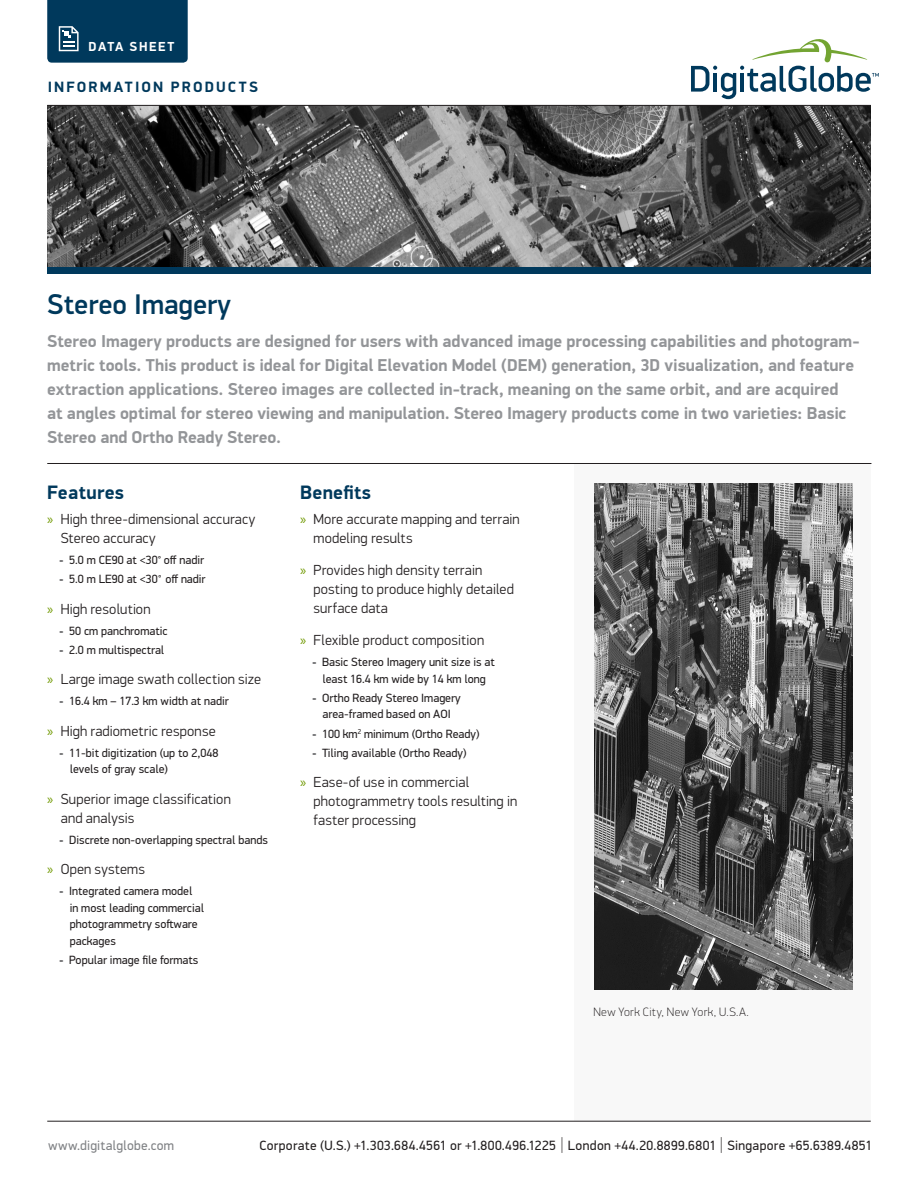
<style>
.page{position:relative;width:918px;height:1188px;background:#fff}
.page>*{position:absolute;margin:0;border:0;box-sizing:border-box;transform-origin:0 0}
.Header_1{font:500 28.5px "PF Din Display Pro";color:#00395c}
.Header_Paragraph{font:700 19.5px "PF Din Display Pro";letter-spacing:.015em;color:#00395c}
.intro_text{font:700 17.25px/24px "PF Din Display Pro";letter-spacing:-.005em;color:#939598}
.t1{font:700 15px "PF Din Display Pro";letter-spacing:.145em;color:#00395c}
.t2{font:300 14.7px/18.8px "PF Din Display Pro";letter-spacing:.015em;color:#231f20}
.t3{font:13.5px "PF Din Display Pro";letter-spacing:.03em;color:#231f20}
.t4{font:13.5px "PF Din Display Pro";letter-spacing:.015em;color:#808285}
.t5{font:700 13.2px "PF Din Display Pro";letter-spacing:.12em;color:#fff}
.t6{font:100 12.15px "PF Din Display Pro";letter-spacing:.035em;color:#231f20}
.t7{font:12px/16.5px "PF Din Display Pro";color:#231f20}
.s1{font-family:"Myriad Pro";font-weight:400;color:#709900}
.s2{font-family:"Arial";font-weight:700;color:#57585a}
.s3{font-weight:100;font-size:18px}
</style>
<div class="page">
<div style="left:574px;top:415px;width:297px;height:706px;background:#f8f8f8"></div>
<svg style="left:691px;top:39px;width:188px;height:60px"></svg>
<div style="left:47px;top:0;width:141px;height:63px;background:#00395c"></div>
<img style="left:47px;top:106px;width:824px;height:161px">
<hr style="left:47px;top:463px;width:824px;height:1px;background:#231f20">
<img style="left:594px;top:483px;width:258px;height:506px">
<hr style="left:47px;top:1121px;width:824px;height:1px;background:#231f20">
<hr style="left:47px;top:105px;width:824px;height:1px;background:#231f20">
<div style="left:47px;top:267px;width:824px;height:7px;background:#00395c"></div>
<p class="t5" style="left:89px;top:38px;width:87px">DATA SHEET</p>
<p class="t1" style="left:48px;top:77px;width:212px">INFORMATION PRODUCTS</p>
<p class="Header_1" style="left:47px;top:287px;width:185px">Stereo Imagery</p>
<p class="intro_text" style="left:47px;top:330px;width:814px">Stereo Imagery products are designed for users with advanced image processing capabilities and photogram&shy;metric tools. This product is ideal for Digital Elevation Model (DEM) generation, 3D visualization, and feature extraction applications. Stereo images are collected in-track, meaning on the same orbit, and are acquired<br>at angles optimal for stereo viewing and manipulation. Stereo Imagery products come in two varieties: Basic Stereo and Ortho Ready Stereo.</p>
<p class="Header_Paragraph" style="left:47px;top:480px;width:78px">Features</p>
<p class="t2" style="left:61px;top:510px;width:196px;text-indent:-14px"><span class="s1">»</span> High three-dimensional accuracy<br>Stereo accuracy</p>
<p class="t7" style="left:59px;top:552px;width:146px"><span class="s2">-</span> 5.0 m CE90 at &lt;30˚ off nadir</p>
<p class="t7" style="left:59px;top:571px;width:148px"><span class="s2">-</span> 5.0 m LE90 at &lt;30˚ off nadir</p>
<p class="t2" style="left:47px;top:600px;width:105px"><span class="s1">»</span> High resolution</p>
<p class="t7" style="left:59px;top:623px;width:110px"><span class="s2">-</span> 50 cm panchromatic</p>
<p class="t7" style="left:59px;top:642px;width:107px"><span class="s2">-</span> 2.0 m multispectral</p>
<p class="t2" style="left:47px;top:670px;width:215px"><span class="s1">»</span> Large image swath collection size</p>
<p class="t7" style="left:59px;top:693px;width:171px"><span class="s2">-</span> 16.4 km – 17.3 km width at nadir</p>
<p class="t2" style="left:47px;top:722px;width:170px"><span class="s1">»</span> High radiometric response</p>
<p class="t7" style="left:70px;top:745px;width:150px;text-indent:-10px"><span class="s2">-</span> 11-bit digitization (up to 2,048 levels of gray scale)</p>
<p class="t2" style="left:61px;top:790px;width:172px;text-indent:-14px"><span class="s1">»</span> Superior image classification and analysis</p>
<p class="t7" style="left:59px;top:831px;width:210px"><span class="s2">-</span> Discrete non-overlapping spectral bands</p>
<p class="t2" style="left:47px;top:860px;width:99px"><span class="s1">»</span> Open systems</p>
<p class="t7" style="left:70px;top:883px;width:136px;text-indent:-10px"><span class="s2">-</span> Integrated camera model in most leading commercial photogrammetry software packages</p>
<p class="t7" style="left:59px;top:952px;width:141px"><span class="s2">-</span> Popular image file formats</p>
<p class="Header_Paragraph" style="left:300px;top:480px;width:72px">Benefits</p>
<p class="t2" style="left:314px;top:510px;width:208px;text-indent:-14px"><span class="s1">»</span> More accurate mapping and terrain modeling results</p>
<p class="t2" style="left:314px;top:561px;width:202px;text-indent:-14px"><span class="s1">»</span> Provides high density terrain posting to produce highly detailed surface data</p>
<p class="t2" style="left:300px;top:631px;width:186px"><span class="s1">»</span> Flexible product composition</p>
<p class="t7" style="left:312px;top:654px;width:184px;text-align:center"><span class="s2">-</span> Basic Stereo Imagery unit size is at least 16.4 km wide by 14 km long</p>
<p class="t7" style="left:312px;top:690px;width:150px;text-align:center"><span class="s2">-</span> Ortho Ready Stereo Imagery area-framed based on AOI</p>
<p class="t7" style="left:312px;top:725px;width:169px"><span class="s2">-</span> 100 km<sup>2</sup> minimum (Ortho Ready)</p>
<p class="t7" style="left:312px;top:745px;width:156px"><span class="s2">-</span> Tiling available (Ortho Ready)</p>
<p class="t2" style="left:314px;top:773px;width:205px;text-indent:-14px"><span class="s1">»</span> Ease-of use in commercial photogrammetry tools resulting in faster processing</p>
<p class="t6" style="left:593px;top:1005px;width:157px">New York City, New York, U.S.A.</p>
<p class="t4" style="left:48px;top:1137px;width:128px">www.digitalglobe.com</p>
<p class="t3" style="left:259px;top:1137px;width:614px">Corporate (U.S.) +1.303.684.4561 or +1.800.496.1225 <span class="s3">|</span> London +44.20.8899.6801 <span class="s3">|</span> Singapore +65.6389.4851</p>
</div>
